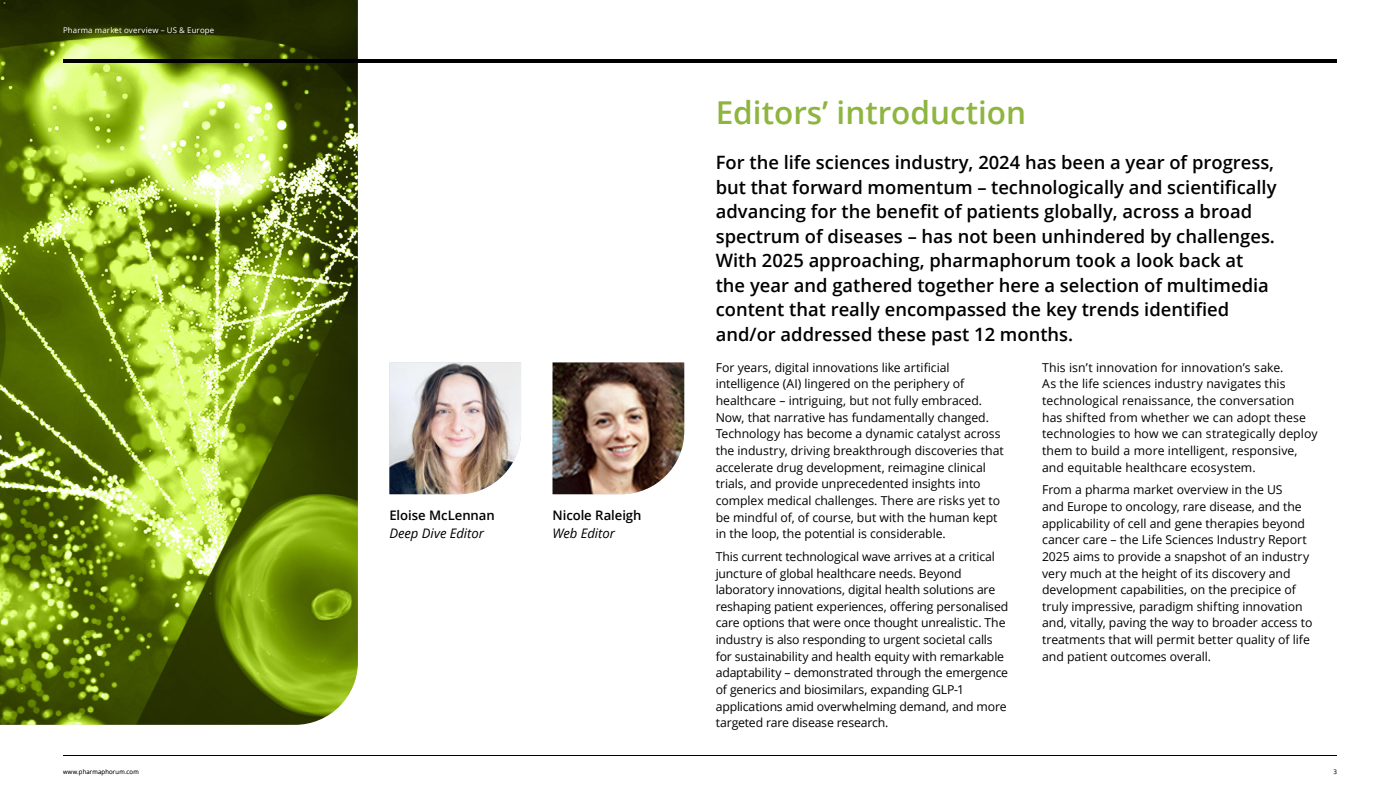
<style>
.page{position:relative;width:1400px;height:788px;background:#fff}
.page>*{position:absolute;margin:0;border:0;box-sizing:border-box;transform-origin:0 0}
.t1{font:600 31.5px "Open Sans";color:#8db53f}
.t2{font:600 18.38px/24.5px "Open Sans";color:#000}
.t3{font:600 13.12px "Open Sans";letter-spacing:-.005em;color:#000}
.t4{font:italic 13.12px "Open Sans";letter-spacing:-.005em;color:#000}
.t5{font:12.25px/16.6px "Open Sans";letter-spacing:-.005em;color:#000}
.t6{font:7.88px "Open Sans";letter-spacing:.02em;color:#fff}
.t7{font:300 6.12px "Open Sans";letter-spacing:.03em;color:#000}
</style>
<div class="page">
<img style="left:389px;top:362px;width:132px;height:132px">
<img style="left:553px;top:362px;width:131px;height:132px">
<img style="left:0;top:0;width:358px;height:724px">
<hr style="left:63px;top:60px;width:1274px;height:3px;background:#000">
<hr style="left:63px;top:754px;width:1274px;height:1px;background:#000">
<p class="t6" style="left:63px;top:25px;width:153px">Pharma market overview – US &amp; Europe</p>
<p class="t7" style="left:63px;top:767px;width:77px">www.pharmaphorum.com</p>
<p class="t3" style="left:389px;top:506px;width:107px">Eloise McLennan</p>
<p class="t4" style="left:389px;top:524px;width:96px">Deep Dive Editor</p>
<p class="t3" style="left:553px;top:506px;width:91px">Nicole Raleigh</p>
<p class="t4" style="left:553px;top:524px;width:64px">Web Editor</p>
<h1 class="t1" style="left:716px;top:91px;width:312px">Editors’ introduction</h1>
<p class="t2" style="left:716px;top:150px;width:562px">For the life sciences industry, 2024 has been a year of progress, but that forward momentum – technologically and scientifically advancing for the benefit of patients globally, across a broad spectrum of diseases – has not been unhindered by challenges.<br>With 2025 approaching, pharmaphorum took a look back at the year and gathered together here a selection of multimedia content that really encompassed the key trends identified and/or addressed these past 12 months.</p>
<p class="t5" style="left:716px;top:359px;width:290px">For years, digital innovations like artificial intelligence (AI) lingered on the periphery of healthcare – intriguing, but not fully embraced.<br>Now, that narrative has fundamentally changed.<br>Technology has become a dynamic catalyst across the industry, driving breakthrough discoveries that accelerate drug development, reimagine clinical trials, and provide unprecedented insights into complex medical challenges. There are risks yet to be mindful of, of course, but with the human kept in the loop, the potential is considerable.</p>
<p class="t5" style="left:716px;top:548px;width:294px">This current technological wave arrives at a critical juncture of global healthcare needs. Beyond laboratory innovations, digital health solutions are reshaping patient experiences, offering personalised care options that were once thought unrealistic. The industry is also responding to urgent societal calls for sustainability and health equity with remarkable adaptability – demonstrated through the emergence of generics and biosimilars, expanding GLP-1 applications amid overwhelming demand, and more targeted rare disease research.</p>
<p class="t5" style="left:1042px;top:359px;width:277px">This isn’t innovation for innovation’s sake.<br>As the life sciences industry navigates this technological renaissance, the conversation has shifted from whether we can adopt these technologies to how we can strategically deploy them to build a more intelligent, responsive, and equitable healthcare ecosystem.</p>
<p class="t5" style="left:1042px;top:481px;width:272px">From a pharma market overview in the US<br>and Europe to oncology, rare disease, and the applicability of cell and gene therapies beyond cancer care – the Life Sciences Industry Report 2025 aims to provide a snapshot of an industry very much at the height of its discovery and development capabilities, on the precipice of truly impressive, paradigm shifting innovation and, vitally, paving the way to broader access to treatments that will permit better quality of life and patient outcomes overall.</p>
<p class="t7" style="left:1334px;top:767px;width:5px">3</p>
</div>
